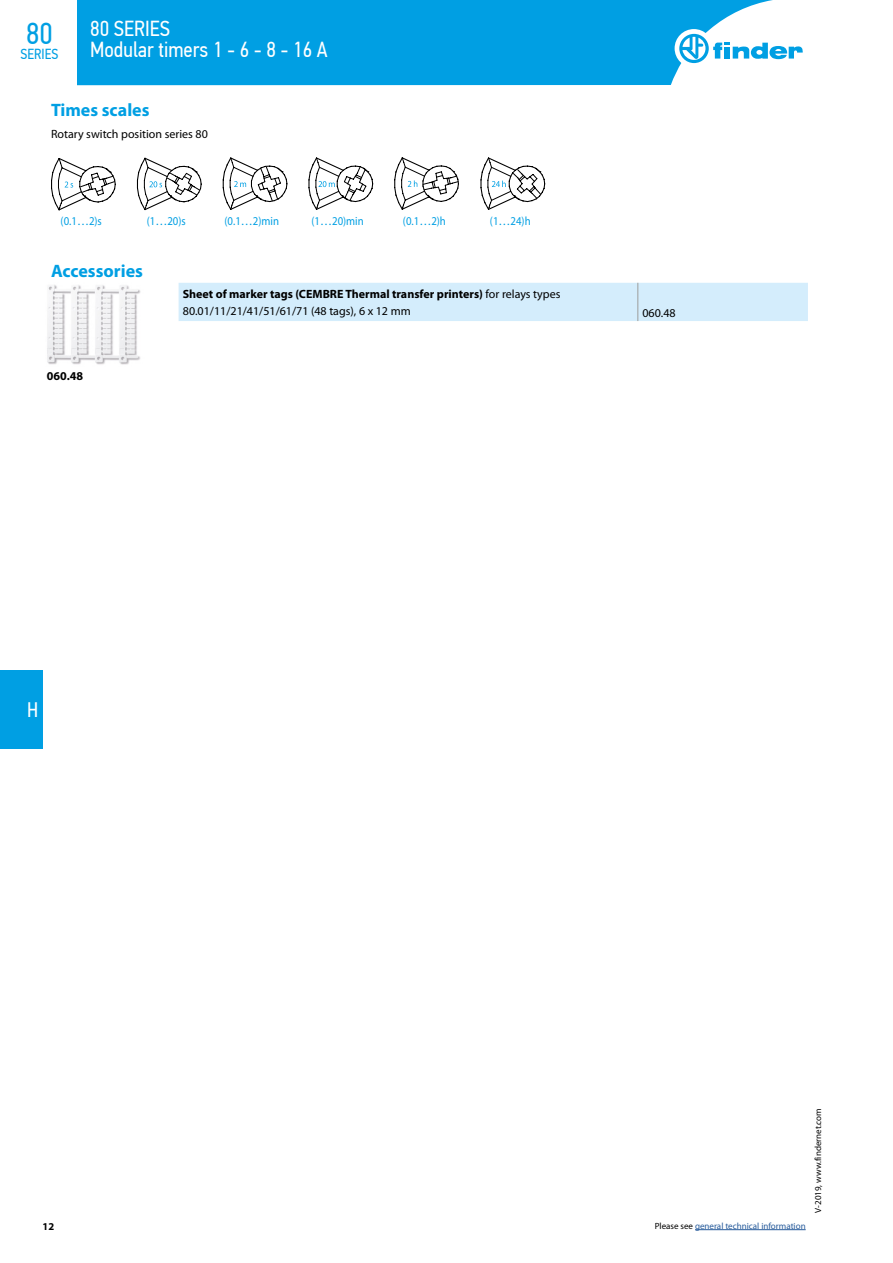
<style>
.page{position:relative;width:893px;height:1263px;background:#fff}
.page>*{position:absolute;margin:0;border:0;box-sizing:border-box;transform-origin:0 0}
.t1{font:30.3px "PF Din Text Cond Pro";color:#009fe3}
.t2{font:21.75px/21px "PF Din Text Cond Pro";color:#fff}
.t3{font:21px "PF Din Text Cond Pro";color:#fff}
.t4{font:700 18px "Myriad Pro";color:#009fe3}
.t5{font:14.55px "PF Din Text Cond Pro";color:#009fe3}
.t6{font:12px/16.2px "Myriad Pro";color:#000}
.t7{font:12px "Myriad Pro";color:#009fe3;scale:.9 1}
.t8{font:700 12px "Myriad Pro";color:#000}
.t9{font:700 10.5px "Myriad Pro";color:#000}
.t10{font:9px "Myriad Pro";color:#275b9b}
.t11{font:9px "Myriad Pro";color:#000}
.s1{font-weight:700}
.s2{color:#000}
</style>
<div class="page">
<div style="left:0;top:670px;width:43px;height:78px;background:#009fe3"></div>
<svg style="left:51px;top:158px;width:65px;height:52px"></svg>
<svg style="left:136px;top:157px;width:66px;height:53px"></svg>
<svg style="left:222px;top:157px;width:66px;height:53px"></svg>
<svg style="left:308px;top:157px;width:66px;height:53px"></svg>
<svg style="left:394px;top:157px;width:65px;height:53px"></svg>
<svg style="left:480px;top:157px;width:65px;height:53px"></svg>
<div style="left:179px;top:283px;width:629px;height:38px;background:#d4edfc"></div>
<hr style="left:637px;top:283px;width:1px;height:38px;background:#9d9d9c">
<img style="left:47px;top:285px;width:94px;height:80px">
<hr style="left:695px;top:1229px;width:111px;height:1px;background:#275b9b">
<div style="left:77px;top:0;width:696px;height:85px;background:#009fe3"></div>
<div style="left:675px;top:29px;width:38px;height:39px;background:#fff;border-radius:50%"></div>
<svg style="left:679px;top:34px;width:124px;height:29px"></svg>
<h1 class="t1" style="left:26px;top:16px;width:28px">80</h1>
<p class="t5" style="left:21px;top:45px;width:39px">SERIES</p>
<h2 class="t2" style="left:90px;top:18px;width:239px">80 SERIES<br>Modular timers 1 - 6 - 8 - 16 A</h2>
<h3 class="t4" style="left:51px;top:98px;width:100px">Times scales</h3>
<p class="t6" style="left:51px;top:126px;width:158px">Rotary switch position series 80</p>
<p class="t7" style="left:61px;top:214px;width:47px">(0.1…2)s</p>
<p class="t7" style="left:147px;top:214px;width:45px">(1…20)s</p>
<p class="t7" style="left:225px;top:214px;width:62px">(0.1…2)min</p>
<p class="t7" style="left:312px;top:214px;width:60px">(1…20)min</p>
<p class="t7" style="left:403px;top:214px;width:49px">(0.1…2)h</p>
<p class="t7" style="left:490px;top:214px;width:47px">(1…24)h</p>
<h3 class="t4" style="left:51px;top:259px;width:93px">Accessories</h3>
<p class="t8" style="left:47px;top:368px;width:38px">060.48</p>
<p class="t6" style="left:183px;top:286px;width:379px"><span class="s1">Sheet of marker tags (CEMBRE Thermal transfer printers)</span> for relays types<br>80.01/11/21/41/51/61/71 (48 tags), 6 x 12 mm</p>
<p class="t6" style="left:642px;top:304px;width:35px">060.48</p>
<h3 class="t3" style="left:27px;top:697px;width:13px">H</h3>
<p class="t9" style="left:43px;top:1219px;width:13px">12</p>
<p class="t10" style="left:655px;top:1220px;width:152px"><span class="s2">Please see</span> general technical information</p>
<p class="t11" style="left:812px;top:1213px;width:106px;rotate:-90deg">V-2019, www.findernet.com</p>
</div>
